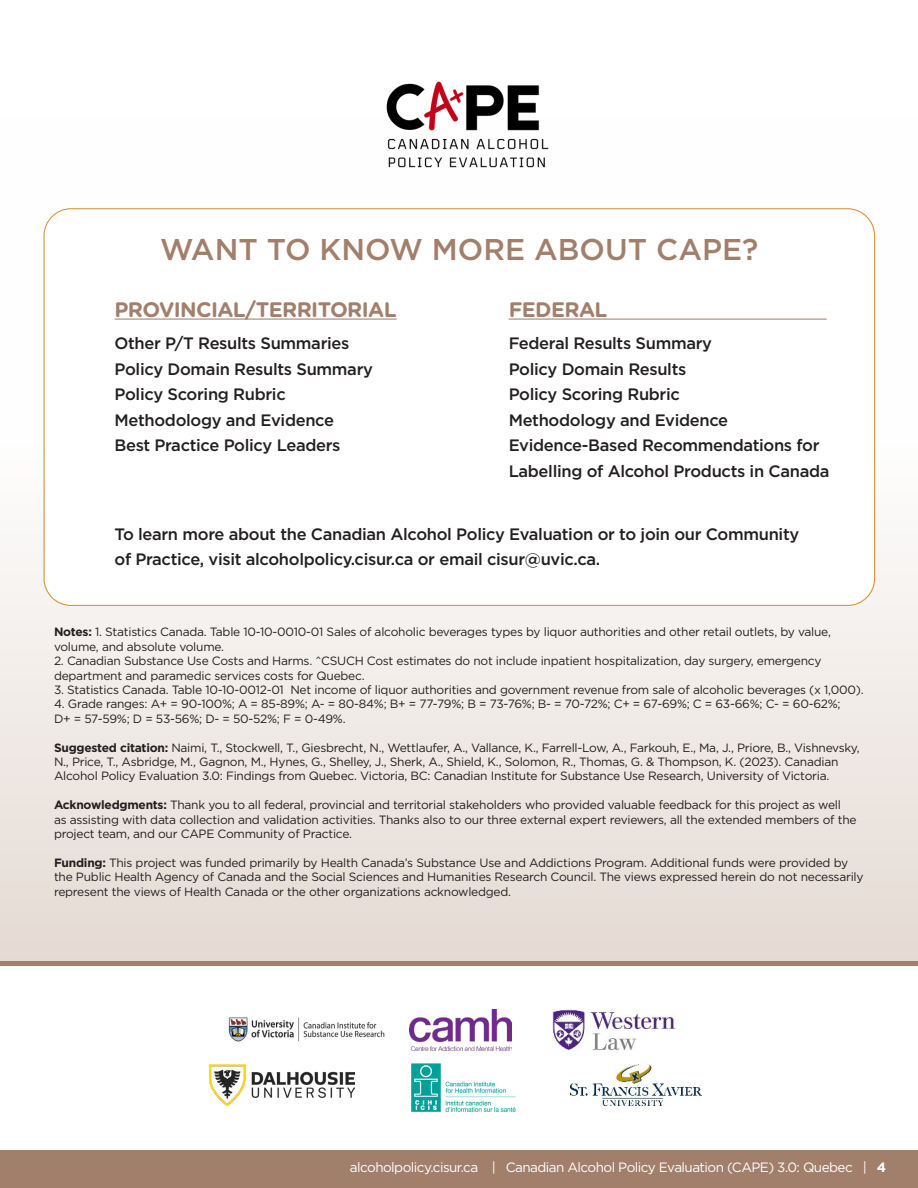
<style>
.page{position:relative;width:918px;height:1188px;background:#fff}
.page>*{position:absolute;margin:0;border:0;box-sizing:border-box;transform-origin:0 0}
.t1{font:500 30px "Gotham";color:#a17f6b}
.Heading_1{font:700 21px "Gotham Rounded";letter-spacing:-.03em;color:#a17f6b}
.t2{font:500 16.5px/25.5px "Gotham";letter-spacing:-.02em;color:#231f20}
.t3{font:13.5px "Gotham";letter-spacing:-.04em;color:#fff}
.t4{font:12px/14.4px "Gotham";letter-spacing:-.02em;color:#231f20}
.s1{font-weight:700}
</style>
<div class="page">
<div style="left:0;top:117px;width:918px;height:844px;background:linear-gradient(to bottom,#fff,#e8dfd8)"></div>
<img style="left:570px;top:1065px;width:131px;height:41px">
<img style="left:228px;top:1017px;width:157px;height:25px">
<img style="left:552px;top:1009px;width:124px;height:41px">
<img style="left:409px;top:1009px;width:102px;height:41px">
<img style="left:209px;top:1065px;width:146px;height:41px">
<img style="left:411px;top:1064px;width:105px;height:48px">
<div style="left:0;top:961px;width:918px;height:5px;background:#a17f6b"></div>
<img style="left:349px;top:81px;width:229px;height:111px">
<div style="left:44px;top:209px;width:831px;height:396px;background:#fff;border-radius:27px"></div>
<hr style="left:115px;top:319px;width:282px;height:1px;background:#a17f6b">
<hr style="left:509px;top:319px;width:318px;height:1px;background:#a17f6b">
<div style="left:0;top:1150px;width:918px;height:38px;background:#a17f6b"></div>
<p class="t1" style="left:160px;top:229px;width:600px">WANT TO KNOW MORE ABOUT CAPE?</p>
<p class="Heading_1" style="left:115px;top:294px;width:284px">PROVINCIAL/TERRITORIAL</p>
<p class="t2" style="left:115px;top:330px;width:236px">Other P/T Results Summaries</p>
<p class="t2" style="left:115px;top:356px;width:260px">Policy Domain Results Summary</p>
<p class="t2" style="left:115px;top:381px;width:173px">Policy Scoring Rubric</p>
<p class="t2" style="left:115px;top:407px;width:221px">Methodology and Evidence</p>
<p class="t2" style="left:115px;top:432px;width:228px">Best Practice Policy Leaders</p>
<p class="Heading_1" style="left:509px;top:294px;width:100px">FEDERAL</p>
<p class="t2" style="left:509px;top:330px;width:205px">Federal Results Summary</p>
<p class="t2" style="left:509px;top:356px;width:179px">Policy Domain Results</p>
<p class="t2" style="left:509px;top:381px;width:173px">Policy Scoring Rubric</p>
<p class="t2" style="left:509px;top:407px;width:221px">Methodology and Evidence</p>
<p class="t2" style="left:509px;top:432px;width:322px">Evidence-Based Recommendations for<br>Labelling of Alcohol Products in Canada</p>
<p class="t2" style="left:115px;top:521px;width:686px">To learn more about the Canadian Alcohol Policy Evaluation or to join our Community of Practice, visit alcoholpolicy.cisur.ca or email cisur@uvic.ca.</p>
<p class="t4" style="left:54px;top:625px;width:779px"><span class="s1">Notes:</span> 1. Statistics Canada. Table 10-10-0010-01 Sales of alcoholic beverages types by liquor authorities and other retail outlets, by value, volume, and absolute volume.</p>
<p class="t4" style="left:54px;top:653px;width:769px">2. Canadian Substance Use Costs and Harms. ^CSUCH Cost estimates do not include inpatient hospitalization, day surgery, emergency department and paramedic services costs for Quebec.</p>
<p class="t4" style="left:54px;top:682px;width:811px">3. Statistics Canada. Table 10-10-0012-01 Net income of liquor authorities and government revenue from sale of alcoholic beverages (x 1,000).</p>
<p class="t4" style="left:54px;top:697px;width:788px">4. Grade ranges: A+ = 90-100%; A = 85-89%; A- = 80-84%; B+ = 77-79%; B = 73-76%; B- = 70-72%; C+ = 67-69%; C = 63-66%; C- = 60-62%;<br>D+ = 57-59%; D = 53-56%; D- = 50-52%; F = 0-49%.</p>
<p class="t4" style="left:54px;top:740px;width:807px"><span class="s1">Suggested citation:</span> Naimi, T., Stockwell, T., Giesbrecht, N., Wettlaufer, A., Vallance, K., Farrell-Low, A., Farkouh, E., Ma, J., Priore, B., Vishnevsky,<br>N., Price, T., Asbridge, M., Gagnon, M., Hynes, G., Shelley, J., Sherk, A., Shield, K., Solomon, R., Thomas, G. &amp; Thompson, K. (2023). Canadian<br>Alcohol Policy Evaluation 3.0: Findings from Quebec. Victoria, BC: Canadian Institute for Substance Use Research, University of Victoria.</p>
<p class="t4" style="left:54px;top:797px;width:804px"><span class="s1">Acknowledgments:</span> Thank you to all federal, provincial and territorial stakeholders who provided valuable feedback for this project as well as assisting with data collection and validation activities. Thanks also to our three external expert reviewers, all the extended members of the project team, and our CAPE Community of Practice.</p>
<p class="t4" style="left:54px;top:855px;width:811px"><span class="s1">Funding:</span> This project was funded primarily by Health Canada’s Substance Use and Addictions Program. Additional funds were provided by the Public Health Agency of Canada and the Social Sciences and Humanities Research Council. The views expressed herein do not necessarily represent the views of Health Canada or the other organizations acknowledged.</p>
<p class="t3" style="left:350px;top:1159px;width:538px">alcoholpolicy.cisur.ca | Canadian Alcohol Policy Evaluation (CAPE) 3.0: Quebec | <span class="s1">4</span></p>
</div>
